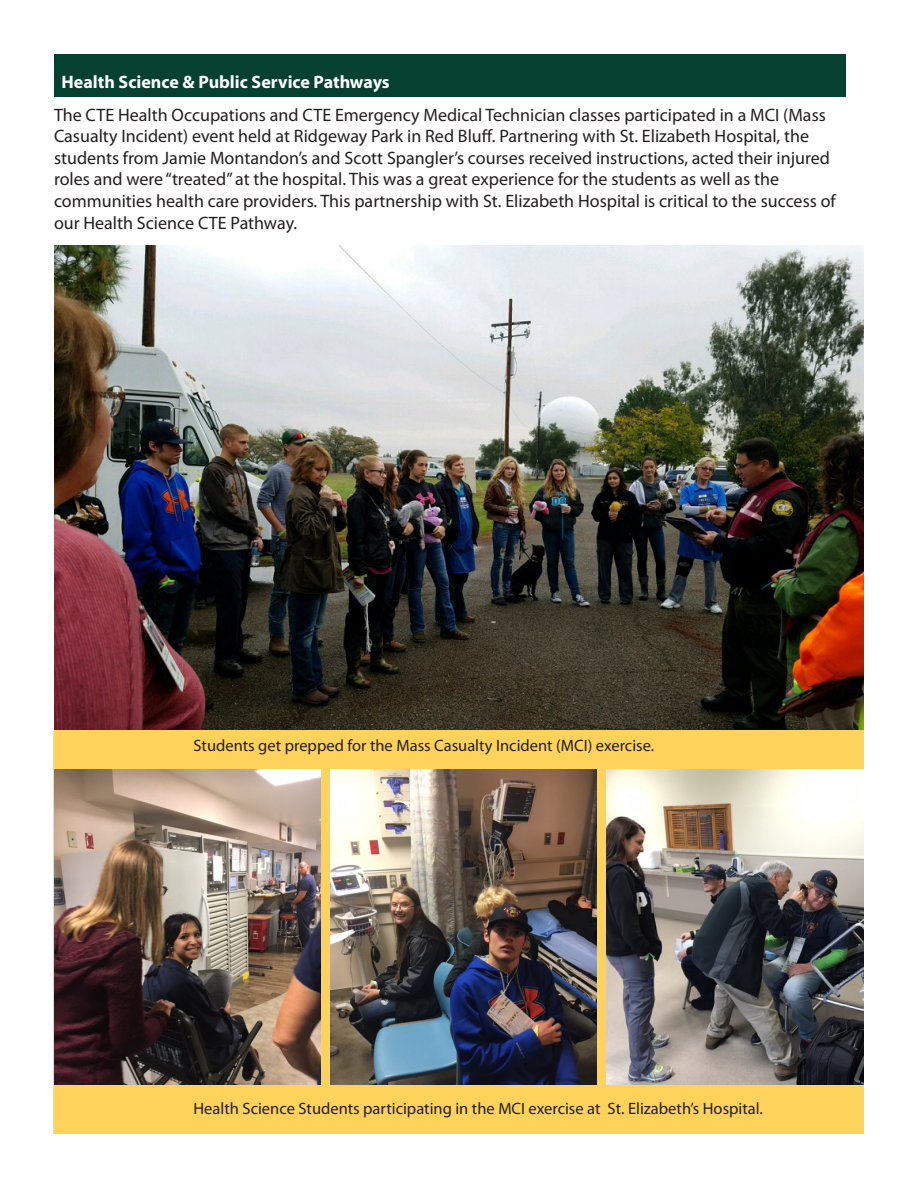
<style>
.page{position:relative;width:918px;height:1188px;background:#fff}
.page>*{position:absolute;margin:0;border:0;box-sizing:border-box;transform-origin:0 0}
.t1{font:18px/21.6px "Myriad Pro";color:#231f20}
.t2{font:700 18px "Myriad Pro";color:#fff}
.t3{font:16.5px "Myriad Pro";color:#231f20}
</style>
<div class="page">
<div style="left:53px;top:730px;width:811px;height:404px;background:#fed25b"></div>
<img style="left:54px;top:770px;width:267px;height:315px">
<img style="left:330px;top:770px;width:267px;height:315px">
<img style="left:606px;top:770px;width:258px;height:315px">
<img style="left:54px;top:246px;width:810px;height:484px">
<div style="left:54px;top:54px;width:792px;height:43px;background:#06402e"></div>
<p class="t2" style="left:62px;top:70px;width:330px">Health Science &amp; Public Service Pathways</p>
<p class="t1" style="left:54px;top:103px;width:783px">The CTE Health Occupations and CTE Emergency Medical Technician classes participated in a MCI (Mass Casualty Incident) event held at Ridgeway Park in Red Bluff. Partnering with St. Elizabeth Hospital, the students from Jamie Montandon’s and Scott Spangler’s courses received instructions, acted their injured roles and were “treated” at the hospital. This was a great experience for the students as well as the communities health care providers. This partnership with St. Elizabeth Hospital is critical to the success of our Health Science CTE Pathway.</p>
<p class="t3" style="left:194px;top:735px;width:462px">Students get prepped for the Mass Casualty Incident (MCI) exercise.</p>
<p class="t3" style="left:194px;top:1098px;width:571px">Health Science Students participating in the MCI exercise at St. Elizabeth’s Hospital.</p>
</div>
